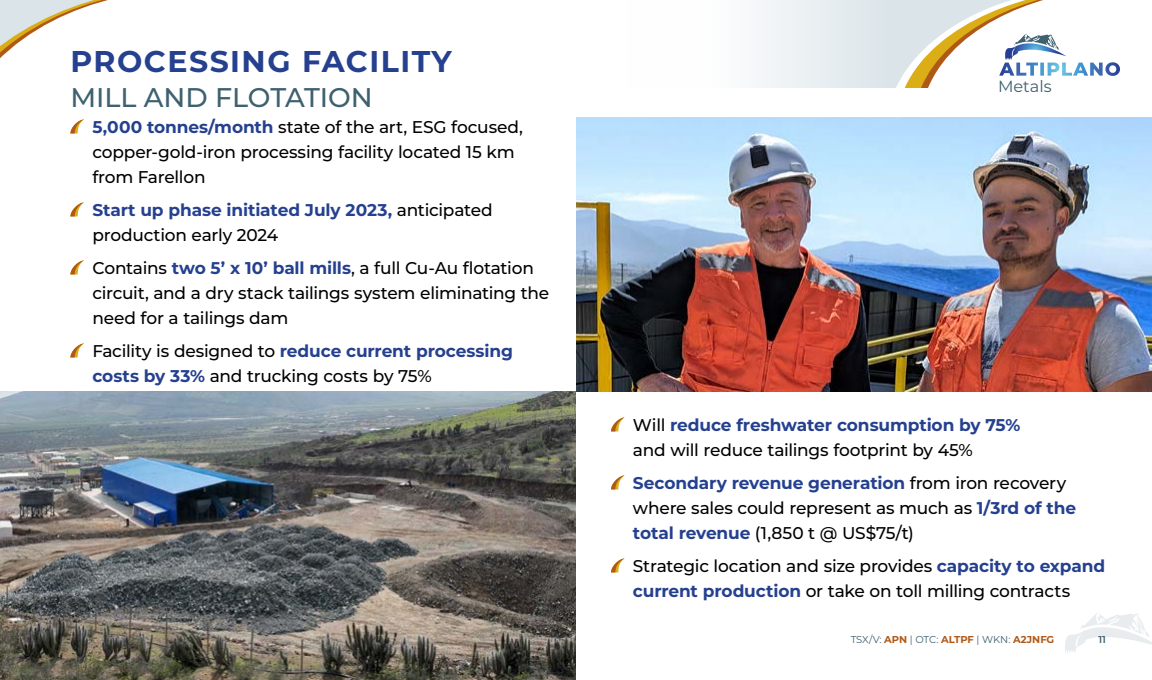
<style>
.page{position:relative;width:1152px;height:680px;background:#fff}
.page>*{position:absolute;margin:0;border:0;box-sizing:border-box;transform-origin:0 0}
.t1{font:700 30px "Montserrat";letter-spacing:.05em;color:#25408f}
.t2{font:500 27px "Montserrat";color:#3e606f}
.t3{font:500 17px/25px "Montserrat";letter-spacing:-.015em;color:#000}
.t4{font:700 17px/25px "Montserrat";letter-spacing:-.005em;color:#25408f}
.t5{font:16.2px "Montserrat";color:#3e606f}
.t6{font:10px "Montserrat";letter-spacing:-.01em;color:#3e606f}
.t7{font:600 10px "Montserrat";color:#3e606f}
.s1{font-weight:700;color:#25408f}
.s2{font-weight:500;color:#000}
.s3{font-weight:700;color:#b05917}
</style>
<div class="page">
<svg style="left:0;top:0;width:108px;height:59px"></svg>
<svg style="left:1084px;top:62px;width:36px;height:14px"></svg>
<svg style="left:757px;top:0;width:327px;height:88px"></svg>
<svg style="left:1065px;top:613px;width:87px;height:40px"></svg>
<svg style="left:70px;top:119px;width:14px;height:14px"></svg>
<svg style="left:70px;top:202px;width:14px;height:14px"></svg>
<svg style="left:70px;top:260px;width:14px;height:14px"></svg>
<svg style="left:70px;top:343px;width:14px;height:14px"></svg>
<svg style="left:611px;top:417px;width:14px;height:14px"></svg>
<svg style="left:611px;top:475px;width:14px;height:14px"></svg>
<svg style="left:611px;top:558px;width:14px;height:14px"></svg>
<img style="left:576px;top:117px;width:576px;height:274px">
<img style="left:0;top:392px;width:576px;height:288px">
<h1 class="t1" style="left:70px;top:40px;width:383px">PROCESSING FACILITY</h1>
<h2 class="t2" style="left:70px;top:79px;width:304px">MILL AND FLOTATION</h2>
<p class="t3" style="left:92px;top:114px;width:432px"><span class="s1">5,000 tonnes/month</span> state of the art, ESG focused, copper-gold-iron processing facility located 15 km from Farellon</p>
<p class="t4" style="left:92px;top:197px;width:402px">Start up phase initiated July 2023, <span class="s2">anticipated production early 2024</span></p>
<p class="t3" style="left:92px;top:255px;width:459px">Contains <span class="s1">two 5’ x 10’ ball mills</span>, a full Cu-Au flotation circuit, and a dry stack tailings system eliminating the need for a tailings dam</p>
<p class="t3" style="left:92px;top:338px;width:422px">Facility is designed to <span class="s1">reduce current processing costs by 33%</span> and trucking costs by 75%</p>
<p class="t5" style="left:998px;top:75px;width:55px">Metals</p>
<p class="t3" style="left:633px;top:412px;width:389px">Will <span class="s1">reduce freshwater consumption by 75% </span>and will reduce tailings footprint by 45%</p>
<p class="t3" style="left:633px;top:470px;width:445px"><span class="s1">Secondary revenue generation</span> from iron recovery where sales could represent as much as <span class="s1">1/3rd of the total revenue</span> (1,850 t @ US$75/t)</p>
<p class="t3" style="left:633px;top:553px;width:474px">Strategic location and size provides <span class="s1">capacity to expand current production</span> or take on toll milling contracts</p>
<p class="t6" style="left:851px;top:632px;width:205px">TSX/V: <span class="s3">APN</span> | OTC: <span class="s3">ALTPF</span> | WKN: <span class="s3">A2JNFG</span></p>
<p class="t7" style="left:1098px;top:632px;width:9px">11</p>
</div>
